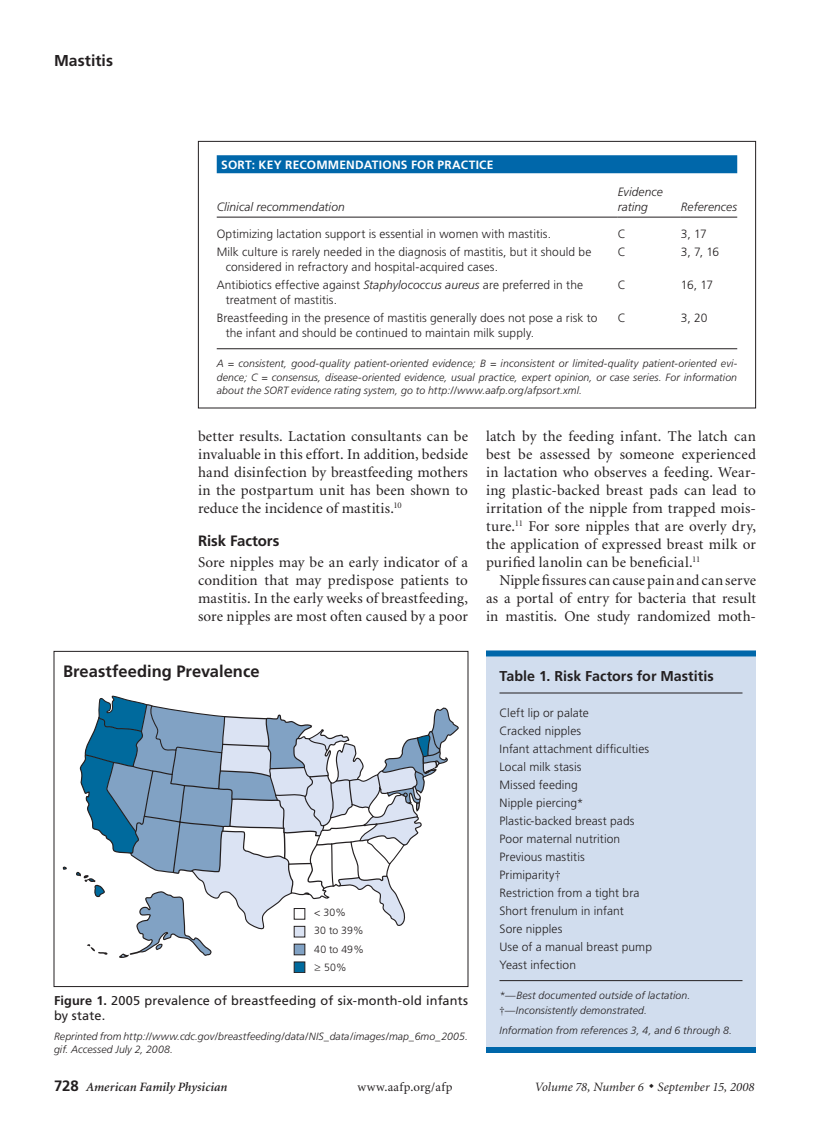
<style>
.page{position:relative;width:837px;height:1134px;background:#fff}
.page>*{position:absolute;margin:0;border:0;box-sizing:border-box;transform-origin:0 0}
.fig_title{font:700 16.5px "Frutiger";color:#231f20}
.t1{font:700 15.75px "Frutiger";letter-spacing:.005em;color:#231f20}
.body_noindent{font:15px/18px "Minion";letter-spacing:.015em;color:#231f20;text-align:justify}
.body_text{font:15px/18px "Minion";letter-spacing:.005em;color:#231f20;text-align:justify}
.head1{font:700 15px "Frutiger";letter-spacing:-.005em;color:#231f20}
.table_title{font:700 14.25px "Frutiger";letter-spacing:.005em;color:#231f20}
.fig_legend{font:12.75px/15px "Frutiger";letter-spacing:.01em;color:#231f20}
.t2{font:italic 12.75px "Minion";letter-spacing:.005em;color:#231f20}
.t3{font:italic 600 12.75px "Minion";letter-spacing:.005em;color:#231f20}
.t4{font:12.75px "Minion";letter-spacing:.03em;color:#231f20}
.table_data{font:300 12px/15px "Frutiger";letter-spacing:.005em;color:#231f20}
.table_head1{font:italic 300 12px/15px "Frutiger";letter-spacing:.005em;color:#231f20}
.table_title_SORT{font:700 12px "Frutiger";letter-spacing:.02em;color:#fff}
.table_fig_note{font:italic 300 10.5px/13.5px "Frutiger";letter-spacing:.01em;color:#231f20;text-align:justify}
.table_note_rule{font:italic 300 10.5px "Frutiger";letter-spacing:.01em;color:#231f20}
.fig_text{font:300 10.5px "Frutiger";letter-spacing:.015em;color:#231f20}
.s1{font-style:italic}
.s2{font-weight:700}
.s3{font-family:"Times";font-weight:400}
.s4{font-family:"Times";font-weight:400;font-style:normal}
.s5{font-family:"Frutiger";font-weight:700;font-style:normal;font-size:15px}
</style>
<div class="page">
<div style="left:217px;top:155px;width:520px;height:18px;background:#0067aa"></div>
<hr style="left:217px;top:217px;width:401px;height:1px;background:#231f20">
<hr style="left:618px;top:217px;width:63px;height:1px;background:#231f20">
<hr style="left:681px;top:217px;width:56px;height:1px;background:#231f20">
<hr style="left:217px;top:348px;width:520px;height:1px;background:#231f20">
<div style="left:198px;top:141px;width:558px;height:267px;border:1px solid #231f20"></div>
<div style="left:486px;top:652px;width:270px;height:401px;background:#d1ddee"></div>
<div style="left:486px;top:650px;width:270px;height:6px;background:#0067aa"></div>
<hr style="left:500px;top:693px;width:242px;height:1px;background:#231f20">
<hr style="left:500px;top:980px;width:242px;height:1px;background:#231f20">
<div style="left:486px;top:1047px;width:270px;height:6px;background:#0067aa"></div>
<svg style="left:63px;top:696px;width:396px;height:262px"></svg>
<div style="left:294px;top:908px;width:11px;height:12px;background:#fff;border:1px solid #231f20"></div>
<div style="left:294px;top:962px;width:11px;height:11px;background:#006a9d;border:1px solid #231f20"></div>
<div style="left:294px;top:926px;width:11px;height:11px;background:#dbe3f3;border:1px solid #231f20"></div>
<div style="left:294px;top:944px;width:11px;height:11px;background:#81a2c4;border:1px solid #231f20"></div>
<div style="left:54px;top:651px;width:414px;height:336px;border:1px solid #231f20"></div>
<h2 class="t1" style="left:54px;top:51px;width:61px">Mastitis</h2>
<p class="table_title_SORT" style="left:221px;top:158px;width:274px">SORT: KEY RECOMMENDATIONS FOR PRACTICE</p>
<p class="table_head1" style="left:217px;top:199px;width:130px">Clinical recommendation</p>
<p class="table_head1" style="left:618px;top:184px;width:47px">Evidence rating</p>
<p class="table_head1" style="left:681px;top:199px;width:58px">References</p>
<p class="table_data" style="left:217px;top:226px;width:336px">Optimizing lactation support is essential in women with mastitis.</p>
<p class="table_data" style="left:618px;top:226px;width:10px">C</p>
<p class="table_data" style="left:681px;top:226px;width:27px">3, 17</p>
<p class="table_data" style="left:226px;top:244px;width:367px;text-indent:-9px">Milk culture is rarely needed in the diagnosis of mastitis, but it should be considered in refractory and hospital-acquired cases.</p>
<p class="table_data" style="left:618px;top:244px;width:10px">C</p>
<p class="table_data" style="left:681px;top:244px;width:40px">3, 7, 16</p>
<p class="table_data" style="left:226px;top:277px;width:359px;text-indent:-9px">Antibiotics effective against <span class="s1">Staphylococcus aureus</span> are preferred in the treatment of mastitis.</p>
<p class="table_data" style="left:618px;top:277px;width:10px">C</p>
<p class="table_data" style="left:681px;top:277px;width:34px">16, 17</p>
<p class="table_data" style="left:226px;top:310px;width:373px;text-indent:-9px">Breastfeeding in the presence of mastitis generally does not pose a risk to the infant and should be continued to maintain milk supply.</p>
<p class="table_data" style="left:618px;top:310px;width:10px">C</p>
<p class="table_data" style="left:681px;top:310px;width:28px">3, 20</p>
<p class="table_fig_note" style="left:217px;top:357px;width:522px">A = consistent, good-quality patient-oriented evidence; B = inconsistent or limited-quality patient-oriented evi&shy;dence; C = consensus, disease-oriented evidence, usual practice, expert opinion, or case series. For information about the SORT evidence rating system, go to http://www.aafp.org/afpsort.xml.</p>
<p class="body_noindent" style="left:198px;top:428px;width:271px">better results. Lactation consultants can be invaluable in this effort. In addition, bedside hand disinfection by breastfeeding mothers in the postpartum unit has been shown to reduce the incidence of mastitis.<sup>10</sup></p>
<p class="head1" style="left:198px;top:532px;width:83px">Risk Factors</p>
<p class="body_noindent" style="left:198px;top:554px;width:272px">Sore nipples may be an early indicator of a condition that may predispose patients to mastitis. In the early weeks of breastfeeding, sore nipples are most often caused by a poor</p>
<p class="body_noindent" style="left:486px;top:428px;width:272px">latch by the feeding infant. The latch can best be assessed by someone experienced in lactation who observes a feeding. Wear&shy;ing plastic-backed breast pads can lead to irritation of the nipple from trapped mois&shy;ture.<sup>11</sup> For sore nipples that are overly dry, the application of expressed breast milk or purified lanolin can be beneficial.<sup>11</sup></p>
<p class="body_text" style="left:486px;top:572px;width:272px;text-indent:14px">Nipple fissures can cause pain and can serve as a portal of entry for bacteria that result in mastitis. One study randomized moth-</p>
<p class="fig_title" style="left:63px;top:661px;width:198px">Breastfeeding Prevalence</p>
<p class="fig_text" style="left:314px;top:907px;width:33px">&lt; 30%</p>
<p class="fig_text" style="left:314px;top:925px;width:51px">30 to 39%</p>
<p class="fig_text" style="left:314px;top:943px;width:51px">40 to 49%</p>
<p class="fig_text" style="left:314px;top:961px;width:34px">≥ 50%</p>
<p class="fig_legend" style="left:54px;top:993px;width:415px"><span class="s2">Figure 1.</span> 2005 prevalence of breastfeeding of six-month-old infants by state.</p>
<p class="table_fig_note" style="left:54px;top:1029px;width:415px">Reprinted from http://www.cdc.gov/breastfeeding/data/NIS_data/images/map_6mo_2005. gif. Accessed July 2, 2008.</p>
<p class="table_title" style="left:500px;top:667px;width:216px">Table 1. Risk Factors for Mastitis</p>
<p class="table_data" style="left:500px;top:705px;width:91px">Cleft lip or palate</p>
<p class="table_data" style="left:500px;top:723px;width:83px">Cracked nipples</p>
<p class="table_data" style="left:500px;top:741px;width:151px">Infant attachment difficulties</p>
<p class="table_data" style="left:500px;top:759px;width:83px">Local milk stasis</p>
<p class="table_data" style="left:500px;top:777px;width:80px">Missed feeding</p>
<p class="table_data" style="left:500px;top:795px;width:85px">Nipple piercing*</p>
<p class="table_data" style="left:500px;top:813px;width:137px">Plastic-backed breast pads</p>
<p class="table_data" style="left:500px;top:831px;width:122px">Poor maternal nutrition</p>
<p class="table_data" style="left:500px;top:849px;width:87px">Previous mastitis</p>
<p class="table_data" style="left:500px;top:867px;width:63px">Primiparity<span class="s3">†</span></p>
<p class="table_data" style="left:500px;top:885px;width:141px">Restriction from a tight bra</p>
<p class="table_data" style="left:500px;top:903px;width:126px">Short frenulum in infant</p>
<p class="table_data" style="left:500px;top:921px;width:64px">Sore nipples</p>
<p class="table_data" style="left:500px;top:939px;width:154px">Use of a manual breast pump</p>
<p class="table_data" style="left:500px;top:957px;width:78px">Yeast infection</p>
<p class="table_fig_note" style="left:500px;top:989px;width:192px">*—Best documented outside of lactation.</p>
<p class="table_fig_note" style="left:500px;top:1004px;width:149px"><span class="s4">†</span>—Inconsistently demonstrated.</p>
<p class="table_note_rule" style="left:500px;top:1024px;width:234px">Information from references 3, 4, and 6 through 8.</p>
<p class="t3" style="left:54px;top:1080px;width:175px"><span class="s5">728</span> American Family Physician</p>
<p class="t4" style="left:357px;top:1080px;width:97px">www.aafp.org/afp</p>
<p class="t2" style="left:535px;top:1080px;width:221px">Volume 78, Number 6 ◆ September 15, 2008</p>
</div>
